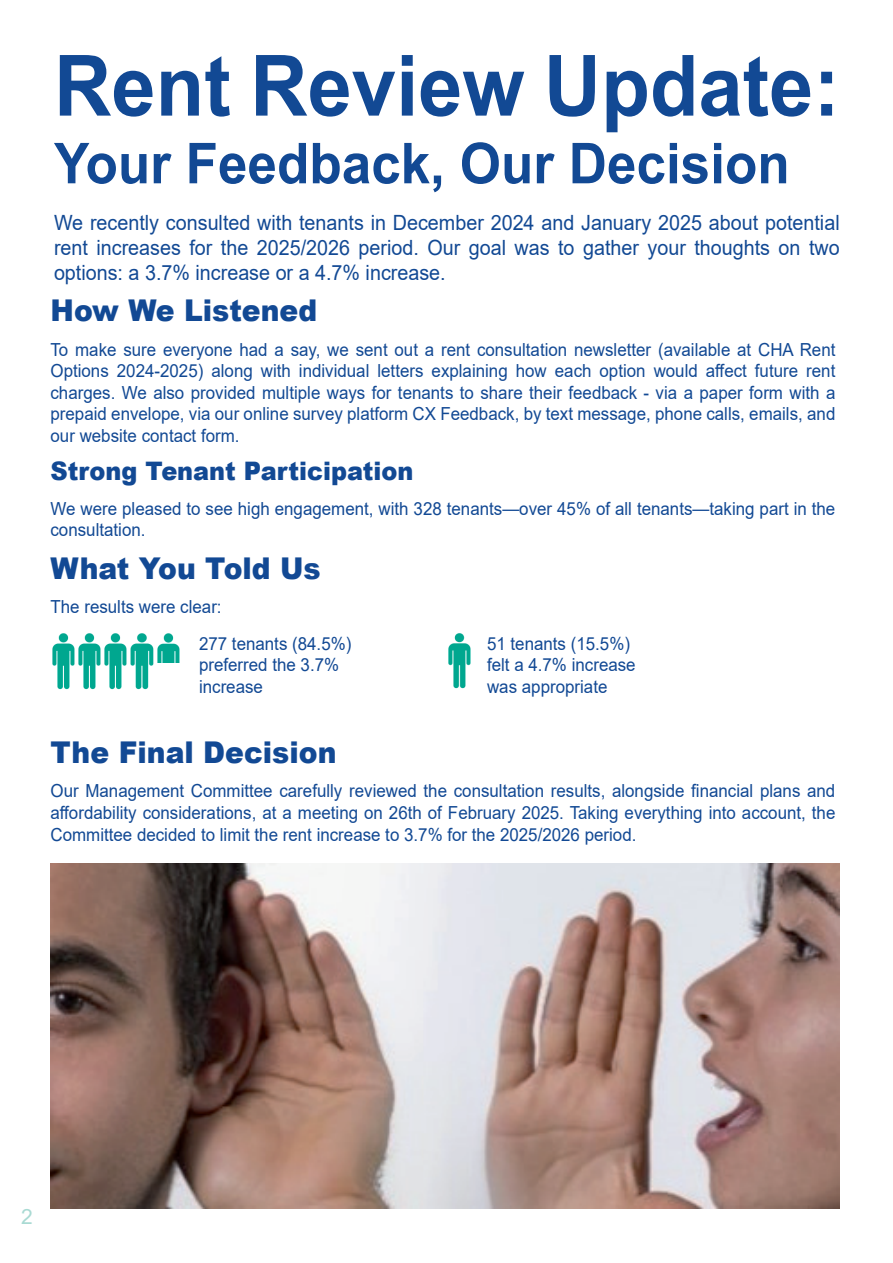
<style>
.page{position:relative;width:893px;height:1263px;background:#fff}
.page>*{position:absolute;margin:0;border:0;box-sizing:border-box;transform-origin:0 0}
.t1{font:700 84.6px "Arial";color:#124994;scale:.94 1}
.t2{font:700 56.4px "Arial";color:#124994;scale:.94 1}
.t3{font:900 30px "Arial";color:#124994;scale:.94 1}
.t4{font:900 25.5px "Arial";color:#124994;scale:.94 1}
.t5{font:21px/25.2px "Arial";color:#124994;text-align:justify;scale:.94 1}
.t6{font:21px "Arial";color:#a9dad3}
.t7{font:18px/21.6px "Arial";color:#124994;text-align:justify;scale:.94 1}
</style>
<div class="page">
<img style="left:51px;top:863px;width:789px;height:346px">
<img style="left:52px;top:633px;width:102px;height:57px">
<img style="left:157px;top:633px;width:23px;height:30px">
<img style="left:448px;top:633px;width:23px;height:56px">
<h1 class="t1" style="left:54px;top:26px;width:837px">Rent Review Update:</h1>
<h2 class="t2" style="left:54px;top:124px;width:784px">Your Feedback, Our Decision</h2>
<p class="t5" style="left:54px;top:210px;width:837px">We recently consulted with tenants in December 2024 and January 2025 about potential rent increases for the 2025/2026 period. Our goal was to gather your thoughts on two options: a 3.7% increase or a 4.7% increase.</p>
<h3 class="t3" style="left:51px;top:289px;width:285px">How We Listened</h3>
<p class="t7" style="left:51px;top:338px;width:836px">To make sure everyone had a say, we sent out a rent consultation newsletter (available at CHA Rent Options 2024-2025) along with individual letters explaining how each option would affect future rent charges. We also provided multiple ways for tenants to share their feedback - via a paper form with a prepaid envelope, via our online survey platform CX Feedback, by text message, phone calls, emails, and our website contact form.</p>
<h3 class="t4" style="left:51px;top:453px;width:388px">Strong Tenant Participation</h3>
<p class="t7" style="left:51px;top:497px;width:836px">We were pleased to see high engagement, with 328 tenants—over 45% of all tenants—taking part in the consultation.</p>
<h3 class="t3" style="left:51px;top:546px;width:289px">What You Told Us</h3>
<p class="t7" style="left:199px;top:589px;width:164px;line-height:36.2px;text-indent:-149px">The results were clear:<br>277 tenants (84.5%)</p>
<p class="t7" style="left:487px;top:632px;width:154px">51 tenants (15.5%)</p>
<p class="t7" style="left:199px;top:654px;width:151px">preferred the 3.7%</p>
<p class="t7" style="left:487px;top:654px;width:160px">felt a 4.7% increase</p>
<p class="t7" style="left:199px;top:675px;width:70px">increase</p>
<p class="t7" style="left:487px;top:675px;width:130px">was appropriate</p>
<h3 class="t3" style="left:51px;top:731px;width:306px">The Final Decision</h3>
<p class="t7" style="left:51px;top:780px;width:836px">Our Management Committee carefully reviewed the consultation results, alongside financial plans and affordability considerations, at a meeting on 26th of February 2025. Taking everything into account, the Committee decided to limit the rent increase to 3.7% for the 2025/2026 period.</p>
<p class="t6" style="left:21px;top:1202px;width:13px">2</p>
</div>
